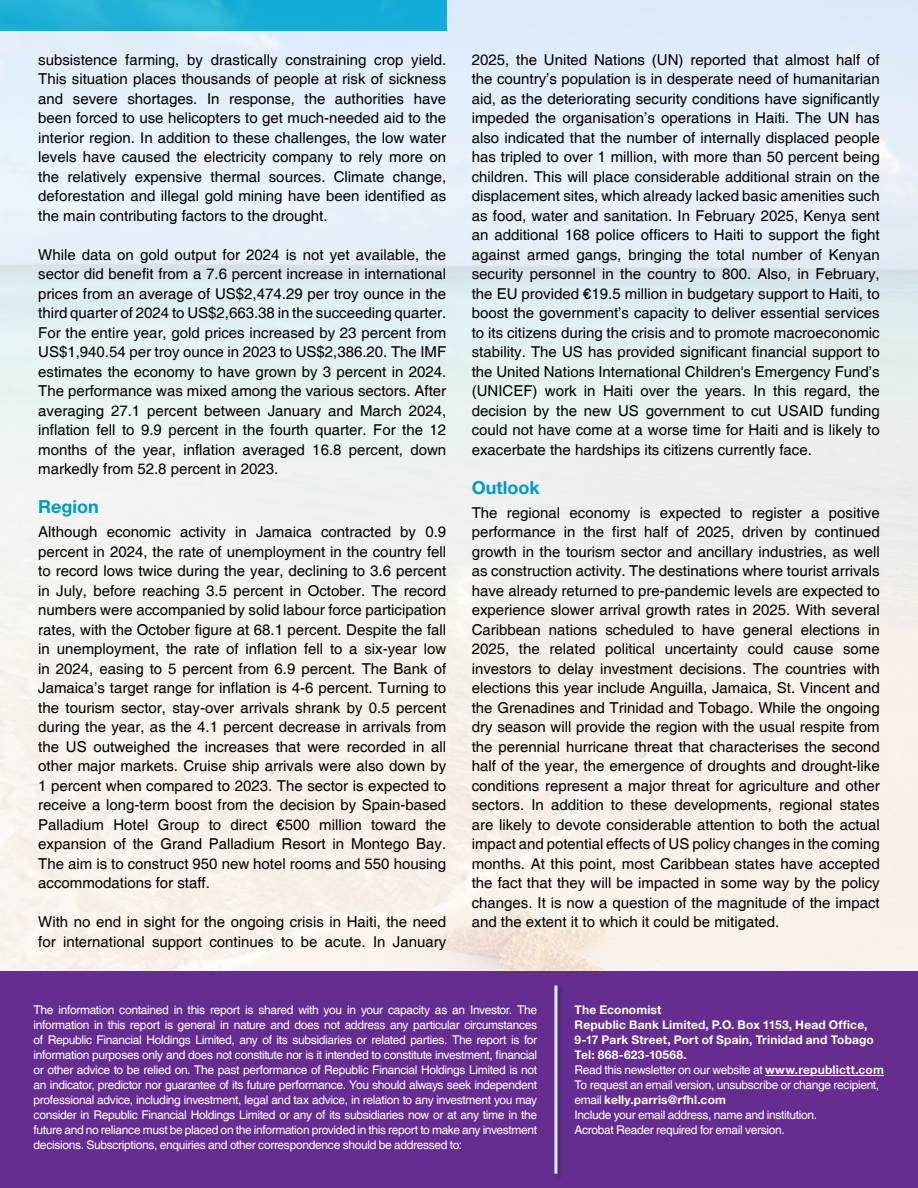
<style>
.page{position:relative;width:918px;height:1188px;background:#fff}
.page>*{position:absolute;margin:0;border:0;box-sizing:border-box;transform-origin:0 0}
.t1{font:700 18px "Helvetica Neue LT Std";color:#009ac7}
.t2{font:15px/19.5px "Helvetica";color:#000;text-align:justify}
.t3{font:12px/15px "Helvetica";letter-spacing:-.03em;color:#fff}
.t4{font:700 12px/15px "Helvetica Neue LT Std";letter-spacing:.01em;color:#fff}
.s1{font-family:"Helvetica Neue LT Std";font-weight:700}
.s2{font-family:"Helvetica";font-weight:400}
</style>
<div class="page">
<img style="left:0;top:0;width:918px;height:971px">
<div style="left:0;top:971px;width:918px;height:217px;background:#662d91"></div>
<div style="left:554px;top:985px;width:11px;height:195px;background:#000;opacity:.3"></div>
<hr style="left:554px;top:986px;width:3px;height:188px;background:#d7eff9">
<hr style="left:765px;top:1075px;width:119px;height:1px;background:#fff">
<p class="t2" style="left:38px;top:50px;width:409px">subsistence farming, by drastically constraining crop yield.<br>This situation places thousands of people at risk of sickness and severe shortages. In response, the authorities have been forced to use helicopters to get much‑needed aid to the interior region. In addition to these challenges, the low water levels have caused the electricity company to rely more on the relatively expensive thermal sources. Climate change, deforestation and illegal gold mining have been identified as the main contributing factors to the drought.</p>
<p class="t2" style="left:38px;top:245px;width:409px">While data on gold output for 2024 is not yet available, the sector did benefit from a 7.6 percent increase in international prices from an average of US$2,474.29 per troy ounce in the third quarter of 2024 to US$2,663.38 in the succeeding quarter.<br>For the entire year, gold prices increased by 23 percent from US$1,940.54 per troy ounce in 2023 to US$2,386.20. The IMF estimates the economy to have grown by 3 percent in 2024.<br>The performance was mixed among the various sectors. After averaging 27.1 percent between January and March 2024, inflation fell to 9.9 percent in the fourth quarter. For the 12 months of the year, inflation averaged 16.8 percent, down markedly from 52.8 percent in 2023.</p>
<p class="t1" style="left:38px;top:496px;width:62px">Region</p>
<p class="t2" style="left:38px;top:523px;width:409px">Although economic activity in Jamaica contracted by 0.9 percent in 2024, the rate of unemployment in the country fell to record lows twice during the year, declining to 3.6 percent in July, before reaching 3.5 percent in October. The record numbers were accompanied by solid labour force participation rates, with the October figure at 68.1 percent. Despite the fall in unemployment, the rate of inflation fell to a six‑year low in 2024, easing to 5 percent from 6.9 percent. The Bank of Jamaica’s target range for inflation is 4‑6 percent. Turning to the tourism sector, stay‑over arrivals shrank by 0.5 percent during the year, as the 4.1 percent decrease in arrivals from the US outweighed the increases that were recorded in all other major markets. Cruise ship arrivals were also down by 1 percent when compared to 2023. The sector is expected to receive a long‑term boost from the decision by Spain‑based Palladium Hotel Group to direct €500 million toward the expansion of the Grand Palladium Resort in Montego Bay.<br>The aim is to construct 950 new hotel rooms and 550 housing accommodations for staff.</p>
<p class="t2" style="left:38px;top:913px;width:409px">With no end in sight for the ongoing crisis in Haiti, the need for international support continues to be acute. In January</p>
<p class="t2" style="left:472px;top:50px;width:409px">2025, the United Nations (UN) reported that almost half of the country’s population is in desperate need of humanitarian aid, as the deteriorating security conditions have significantly impeded the organisation’s operations in Haiti. The UN has also indicated that the number of internally displaced people has tripled to over 1 million, with more than 50 percent being children. This will place considerable additional strain on the displacement sites, which already lacked basic amenities such as food, water and sanitation. In February 2025, Kenya sent an additional 168 police officers to Haiti to support the fight against armed gangs, bringing the total number of Kenyan security personnel in the country to 800. Also, in February, the EU provided €19.5 million in budgetary support to Haiti, to boost the government’s capacity to deliver essential services to its citizens during the crisis and to promote macroeconomic stability. The US has provided significant financial support to the United Nations International Children's Emergency Fund’s (UNICEF) work in Haiti over the years. In this regard, the decision by the new US government to cut USAID funding could not have come at a worse time for Haiti and is likely to exacerbate the hardships its citizens currently face.</p>
<p class="t1" style="left:472px;top:476px;width:69px">Outlook</p>
<p class="t2" style="left:472px;top:503px;width:409px">The regional economy is expected to register a positive performance in the first half of 2025, driven by continued growth in the tourism sector and ancillary industries, as well as construction activity. The destinations where tourist arrivals have already returned to pre‑pandemic levels are expected to experience slower arrival growth rates in 2025. With several Caribbean nations scheduled to have general elections in 2025, the related political uncertainty could cause some investors to delay investment decisions. The countries with elections this year include Anguilla, Jamaica, St. Vincent and the Grenadines and Trinidad and Tobago. While the ongoing dry season will provide the region with the usual respite from the perennial hurricane threat that characterises the second half of the year, the emergence of droughts and drought‑like conditions represent a major threat for agriculture and other sectors. In addition to these developments, regional states are likely to devote considerable attention to both the actual impact and potential effects of US policy changes in the coming months. At this point, most Caribbean states have accepted the fact that they will be impacted in some way by the policy changes. It is now a question of the magnitude of the impact and the extent it to which it could be mitigated.</p>
<p class="t3" style="left:34px;top:1003px;width:505px;text-align:justify">The information contained in this report is shared with you in your capacity as an Investor. The information in this report is general in nature and does not address any particular circumstances of Republic Financial Holdings Limited, any of its subsidiaries or related parties. The report is for information purposes only and does not constitute nor is it intended to constitute investment, financial or other advice to be relied on. The past performance of Republic Financial Holdings Limited is not an indicator, predictor nor guarantee of its future performance. You should always seek independent professional advice, including investment, legal and tax advice, in relation to any investment you may consider in Republic Financial Holdings Limited or any of its subsidiaries now or at any time in the future and no reliance must be placed on the information provided in this report to make any investment decisions. Subscriptions, enquiries and other correspondence should be addressed to:</p>
<p class="t4" style="left:575px;top:1002px;width:301px">The Economist<br>Republic Bank Limited, P.O. Box 1153, Head Office, 9‑17 Park Street, Port of Spain, Trinidad and Tobago Tel: 868‑623‑10568.</p>
<p class="t3" style="left:575px;top:1063px;width:311px">Read this newsletter on our website at <span class="s1">www.republictt.com<br></span>To request an email version, unsubscribe or change recipient,</p>
<p class="t4" style="left:575px;top:1092px;width:153px"><span class="s2">email</span> kelly.parris@rfhl.com</p>
<p class="t3" style="left:575px;top:1108px;width:244px">Include your email address, name and institution.<br>Acrobat Reader required for email version.</p>
</div>
